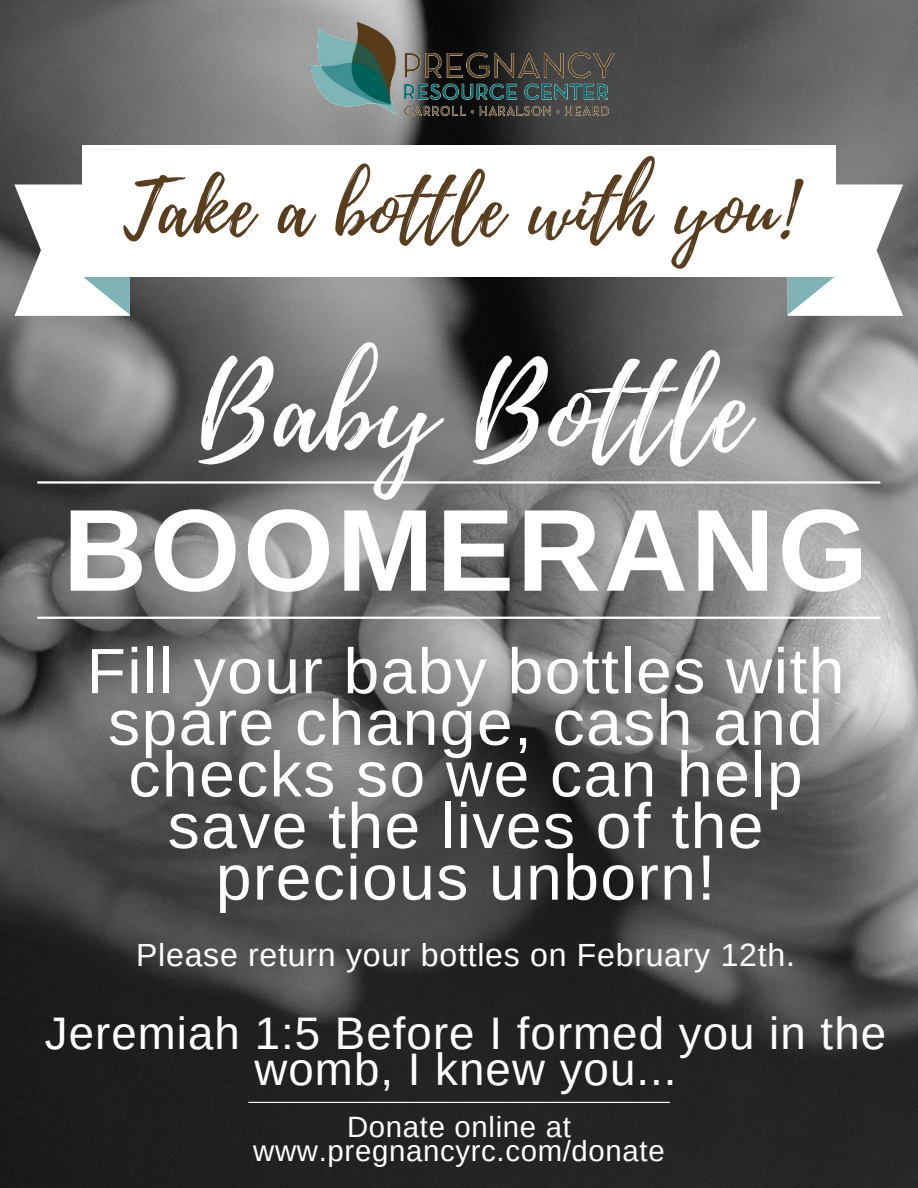
<style>
.page{position:relative;width:918px;height:1188px;background:#fff}
.page>*{position:absolute;margin:0;border:0;box-sizing:border-box;transform-origin:0 0}
.t1{font:700 116.55px "Arimo";letter-spacing:.025em;color:#fff}
.t2{font:113.4px "Playlist Script";letter-spacing:.025em;color:#fff}
.t3{font:75.6px "Playlist Script";letter-spacing:.025em;color:#583d1f}
.t4{font:64.05px/51.6px "Arimo";letter-spacing:.025em;color:#fff;text-align:center}
.t5{font:45.6px/36px "Arimo";letter-spacing:.025em;color:#fff;text-align:center}
.t6{font:32.1px "Arimo";letter-spacing:.025em;color:#fff}
.t7{font:29.4px/23.2px "Arimo";letter-spacing:.025em;color:#fff;text-align:center}
</style>
<div class="page">
<img style="left:0;top:0;width:918px;height:1188px">
<svg style="left:788px;top:184px;width:115px;height:132px"></svg>
<svg style="left:14px;top:184px;width:116px;height:132px"></svg>
<div style="left:82px;top:145px;width:753px;height:131px;background:#fff"></div>
<img style="left:307px;top:0;width:317px;height:145px">
<hr style="left:38px;top:617px;width:842px;height:2px;background:#fff">
<hr style="left:38px;top:481px;width:842px;height:3px;background:#fff">
<hr style="left:249px;top:1102px;width:421px;height:1px;background:#fff">
<p class="t3" style="left:123px;top:156px;width:673px">Take a bottle with you!</p>
<h2 class="t2" style="left:198px;top:331px;width:551px">Baby Bottle</h2>
<h1 class="t1" style="left:63px;top:485px;width:807px">BOOMERANG</h1>
<p class="t4" style="left:87px;top:645px;width:759px">Fill your baby bottles with spare change, cash and checks so we can help save the lives of the precious unborn!</p>
<p class="t6" style="left:136px;top:937px;width:660px">Please return your bottles on February 12th.</p>
<p class="t5" style="left:45px;top:1015px;width:843px">Jeremiah 1:5 Before I formed you in the womb, I knew you...</p>
<p class="t7" style="left:253px;top:1116px;width:413px">Donate online at www.pregnancyrc.com/donate</p>
</div>
